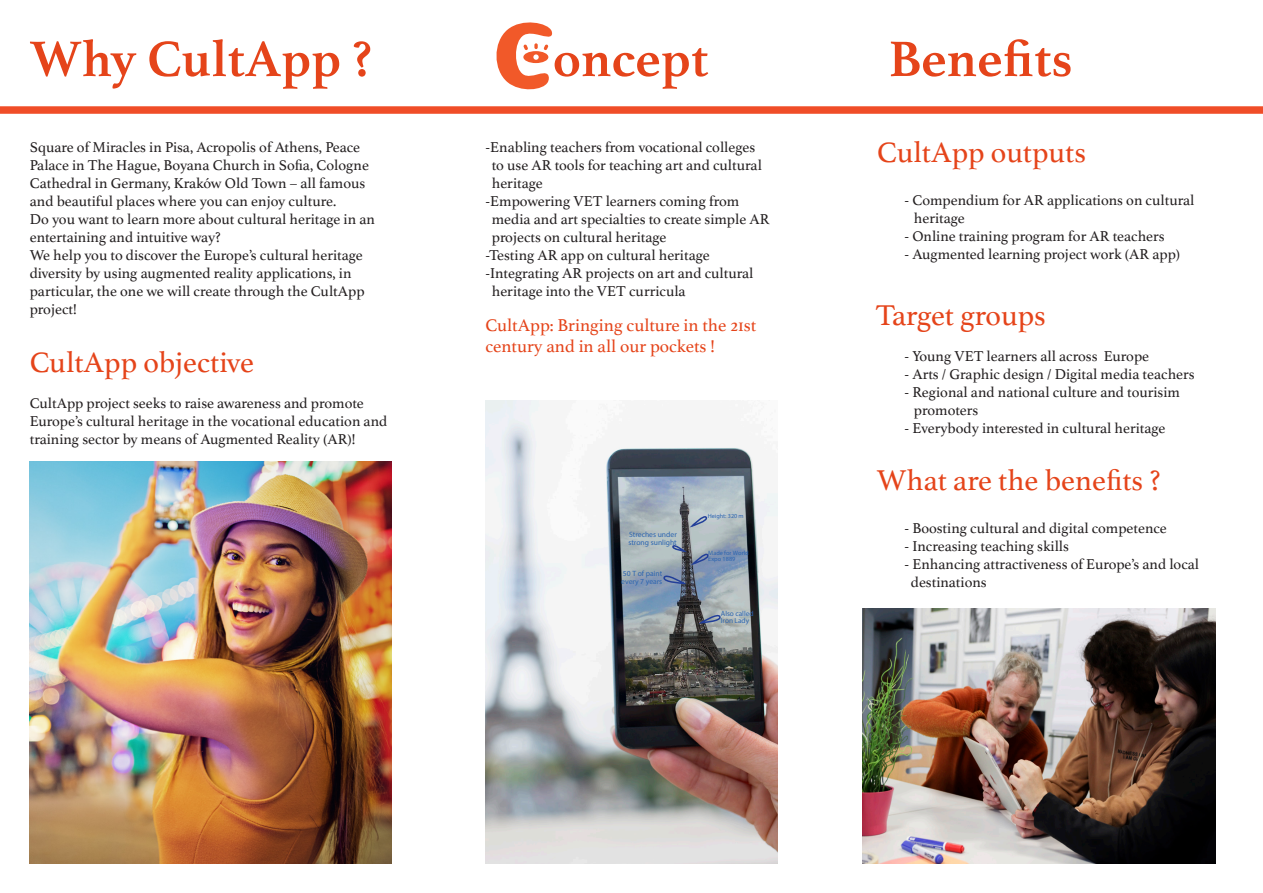
<style>
.page{position:relative;width:1263px;height:893px;background:#fff}
.page>*{position:absolute;margin:0;border:0;box-sizing:border-box;transform-origin:0 0}
.t1{font:700 52.5px "Athelas";color:#e5441a}
.t2{font:30px "Athelas";color:#e5441a}
.t3{font:18px/21.6px "Athelas";color:#e5441a}
.t4{font:15px/18px "Athelas";color:#231f20}
.t5{font:7.65px/7.6px "Myriad Pro";color:#2b64b0}
.t6{font:7.35px/7.4px "Myriad Pro";color:#2b64b0}
.t7{font:6.3px/6.3px "Myriad Pro";color:#2b64b0}
.t8{font:6.15px "Myriad Pro";color:#2b64b0}
</style>
<div class="page">
<svg style="left:496px;top:22px;width:57px;height:68px"></svg>
<img style="left:862px;top:609px;width:353px;height:254px">
<img style="left:485px;top:400px;width:292px;height:463px">
<svg style="left:663px;top:514px;width:60px;height:110px;background:#85929f"></svg>
<div style="left:0;top:106px;width:1263px;height:8px;background:#f04d28"></div>
<img style="left:30px;top:461px;width:361px;height:402px">
<p class="t1" style="left:30px;top:16px;width:344px">Why CultApp ?</p>
<p class="t4" style="left:30px;top:138px;width:341px">Square of Miracles in Pisa, Acropolis of Athens, Peace Palace in The Hague, Boyana Church in Sofia, Cologne Cathedral in Germany, Kraków Old Town – all famous and beautiful places where you can enjoy culture.</p>
<p class="t4" style="left:30px;top:210px;width:347px">Do you want to learn more about cultural heritage in an entertaining and intuitive way?</p>
<p class="t4" style="left:30px;top:246px;width:336px">We help you to discover the Europe’s cultural heritage diversity by using augmented reality applications, in particular, the one we will create through the CultApp project!</p>
<p class="t2" style="left:30px;top:338px;width:226px">CultApp objective</p>
<p class="t4" style="left:30px;top:393px;width:359px">CultApp project seeks to raise awareness and promote<br>Europe’s cultural heritage in the vocational education and training sector by means of Augmented Reality (AR)!</p>
<p class="t1" style="left:553px;top:16px;width:157px">oncept</p>
<p class="t4" style="left:492px;top:138px;width:272px;text-indent:-6px">-Enabling teachers from vocational colleges to use AR tools for teaching art and cultural heritage</p>
<p class="t4" style="left:492px;top:192px;width:279px;text-indent:-6px">-Empowering VET learners coming from media and art specialties to create simple AR projects on cultural heritage</p>
<p class="t4" style="left:485px;top:246px;width:226px">-Testing AR app on cultural heritage</p>
<p class="t4" style="left:492px;top:264px;width:263px;text-indent:-6px">-Integrating AR projects on art and cultural heritage into the VET curricula</p>
<p class="t3" style="left:485px;top:313px;width:272px">CultApp: Bringing culture in the 21st century and in all our pockets !</p>
<p class="t5" style="left:628px;top:531px;width:50px">Streches under strong sunlight</p>
<p class="t5" style="left:621px;top:570px;width:43px">50 T of paint every 7 years</p>
<p class="t8" style="left:708px;top:513px;width:37px">Height: 320 m</p>
<p class="t7" style="left:708px;top:550px;width:42px">Made for World<br>Expo 1889</p>
<p class="t6" style="left:721px;top:610px;width:34px">Also called<br>Iron Lady</p>
<p class="t1" style="left:889px;top:16px;width:185px">Benefits</p>
<p class="t2" style="left:877px;top:128px;width:210px">CultApp outputs</p>
<p class="t4" style="left:914px;top:191px;width:282px;text-indent:-9px">- Compendium for AR applications on cultural heritage</p>
<p class="t4" style="left:904px;top:227px;width:262px">- Online training program for AR teachers</p>
<p class="t4" style="left:904px;top:245px;width:277px">- Augmented learning project work (AR app)</p>
<p class="t2" style="left:876px;top:291px;width:172px">Target groups</p>
<p class="t4" style="left:904px;top:346px;width:246px">- Young VET learners all across Europe</p>
<p class="t4" style="left:904px;top:364px;width:291px">- Arts / Graphic design / Digital media teachers</p>
<p class="t4" style="left:904px;top:382px;width:277px">- Regional and national culture and tourisim</p>
<p class="t4" style="left:914px;top:400px;width:66px">promoters</p>
<p class="t4" style="left:904px;top:418px;width:262px">- Everybody interested in cultural heritage</p>
<p class="t2" style="left:877px;top:456px;width:285px">What are the benefits ?</p>
<p class="t4" style="left:904px;top:518px;width:264px">- Boosting cultural and digital competence</p>
<p class="t4" style="left:904px;top:536px;width:166px">- Increasing teaching skills</p>
<p class="t4" style="left:911px;top:554px;width:290px;text-indent:-6px">- Enhancing attractiveness of Europe’s and local destinations</p>
</div>
